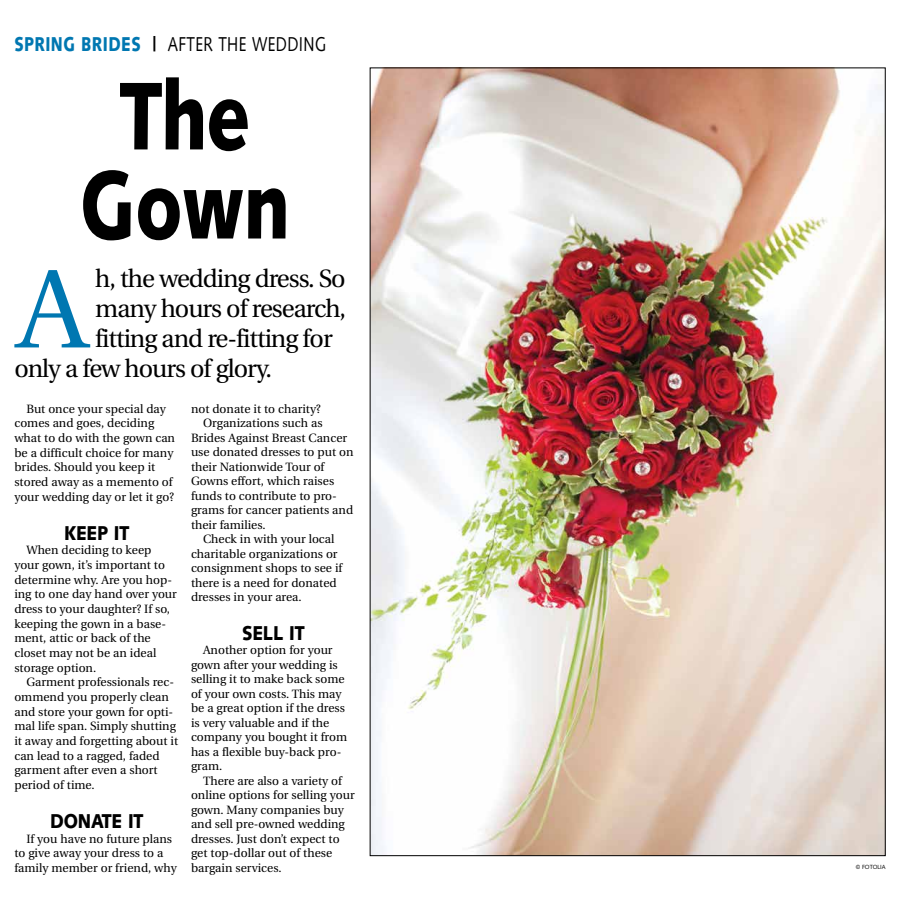
<style>
.page{position:relative;width:900px;height:908px;background:#fff}
.page>*{position:absolute;margin:0;border:0;box-sizing:border-box;transform-origin:0 0}
.t1{font:111.7px "Utopia";color:#0077b1}
.t2{font:900 96px/89px "Syntax";letter-spacing:-.015em;color:#000;text-align:center;scale:.77 1}
.t3{font:25px "Utopia";letter-spacing:-.04em;color:#000}
.t4{font:20px "Syntax";letter-spacing:.025em;color:#000;scale:.77 1}
.t5{font:900 20px "Syntax";letter-spacing:-.015em;color:#000;scale:.86 1}
.t6{font:12px/14.7px "Utopia";color:#000}
.t7{font:6px "Syntax";letter-spacing:-.01em;color:#000;scale:.95 1}
.s1{font-weight:900;color:#0077b1}
.s2{font-weight:900}
</style>
<div class="page">
<img style="left:372px;top:70px;width:512px;height:783px">
<h3 class="t4" style="left:14px;top:32px;width:406px"><span class="s1">SPRING BRIDES</span> <span class="s2">|</span> AFTER THE WEDDING</h3>
<h2 class="t2" style="left:80px;top:72px;width:275px">The<br>Gown</h2>
<h1 class="t1" style="left:18px;top:248px;width:72px">A</h1>
<h3 class="t3" style="left:95px;top:265px;width:252px">h, the wedding dress. So</h3>
<h3 class="t3" style="left:95px;top:295px;width:252px">many hours of research,</h3>
<h3 class="t3" style="left:95px;top:325px;width:239px">fitting and re-fitting for</h3>
<h3 class="t3" style="left:14px;top:355px;width:259px">only a few hours of glory.</h3>
<p class="t6" style="left:14px;top:401px;width:162px;text-indent:12px">But once your special day comes and goes, deciding what to do with the gown can be a difficult choice for many brides. Should you keep it stored away as a memento of your wedding day or let it go?</p>
<h3 class="t5" style="left:64px;top:520px;width:77px">KEEP IT</h3>
<p class="t6" style="left:14px;top:543px;width:164px;text-indent:12px">When deciding to keep your gown, it’s important to determine why. Are you hop&shy;ing to one day hand over your dress to your daughter? If so, keeping the gown in a base&shy;ment, attic or back of the closet may not be an ideal storage option.</p>
<p class="t6" style="left:14px;top:675px;width:165px;text-indent:12px">Garment professionals rec&shy;ommend you properly clean and store your gown for opti&shy;mal life span. Simply shutting it away and forgetting about it can lead to a ragged, faded garment after even a short period of time.</p>
<h3 class="t5" style="left:50px;top:808px;width:110px">DONATE IT</h3>
<p class="t6" style="left:14px;top:831px;width:164px;text-indent:12px">If you have no future plans to give away your dress to a family member or friend, why</p>
<p class="t6" style="left:191px;top:401px;width:131px">not donate it to charity?</p>
<p class="t6" style="left:203px;top:416px;width:121px">Organizations such as</p>
<p class="t6" style="left:191px;top:430px;width:158px">Brides Against Breast Cancer</p>
<p class="t6" style="left:191px;top:445px;width:164px">use donated dresses to put on</p>
<p class="t6" style="left:191px;top:459px;width:135px">their Nationwide Tour of</p>
<p class="t6" style="left:191px;top:473px;width:145px">Gowns effort, which raises</p>
<p class="t6" style="left:191px;top:488px;width:147px">funds to contribute to pro-</p>
<p class="t6" style="left:191px;top:502px;width:164px">grams for cancer patients and</p>
<p class="t6" style="left:191px;top:517px;width:76px">their families.</p>
<p class="t6" style="left:203px;top:531px;width:133px">Check in with your local</p>
<p class="t6" style="left:191px;top:546px;width:148px">charitable organizations or</p>
<p class="t6" style="left:191px;top:560px;width:153px">consignment shops to see if</p>
<p class="t6" style="left:191px;top:575px;width:147px">there is a need for donated</p>
<p class="t6" style="left:191px;top:589px;width:112px">dresses in your area.</p>
<h3 class="t5" style="left:242px;top:620px;width:74px">SELL IT</h3>
<p class="t6" style="left:191px;top:643px;width:158px;text-indent:12px">Another option for your gown after your wedding is selling it to make back some of your own costs. This may be a great option if the dress is very valuable and if the company you bought it from has a flexible buy-back pro&shy;gram.</p>
<p class="t6" style="left:191px;top:773px;width:165px;text-indent:12px">There are also a variety of online options for selling your gown. Many companies buy and sell pre-owned wedding dresses. Just don’t expect to get top-dollar out of these bargain services.</p>
<p class="t7" style="left:856px;top:863px;width:33px">© FOTOLIA</p>
</div>
